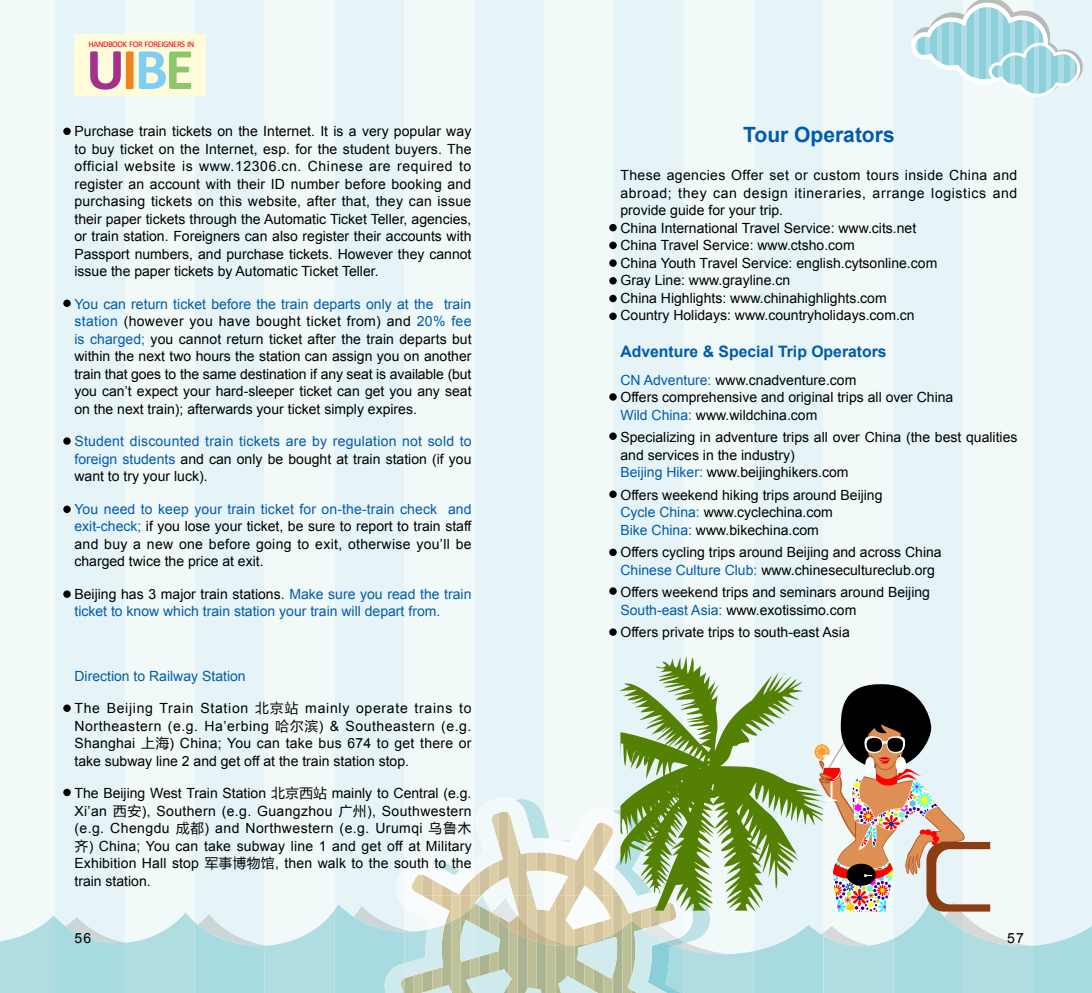
<style>
.page{position:relative;width:1092px;height:993px;background:#fff}
.page>*{position:absolute;margin:0;border:0;box-sizing:border-box;transform-origin:0 0}
.t1{font:700 21px "Arial";color:#005bac}
.t2{font:700 15.75px "Arial";color:#005bac}
.t3{font:14px/17.5px "Arial";color:#000}
.t4{font:14px/17.5px "Arial";color:#005bac;text-align:justify}
.t5{font:8.58px "Calibri";letter-spacing:-.05em;color:#e60012}
.s1{color:#005bac}
.s2{color:#000}
.s3{font-family:"FZLTHJW GB1 0"}
</style>
<div class="page">
<div style="left:55px;top:0;width:1036px;height:913px;background:#e6f4f7"></div>
<div style="left:0;top:0;width:55px;height:915px;background:#f1f9f9"></div>
<div style="left:125px;top:0;width:70px;height:909px;background:#f1f9f9"></div>
<div style="left:264px;top:0;width:70px;height:909px;background:#f1f9f9"></div>
<div style="left:404px;top:0;width:70px;height:682px;background:#f1f9f9"></div>
<div style="left:544px;top:0;width:70px;height:682px;background:#f1f9f9"></div>
<div style="left:683px;top:0;width:70px;height:654px;background:#f1f9f9"></div>
<div style="left:823px;top:0;width:70px;height:682px;background:#f1f9f9"></div>
<div style="left:963px;top:98px;width:69px;height:584px;background:#f1f9f9"></div>
<svg style="left:66px;top:909px;width:268px;height:4px"></svg>
<svg style="left:55px;top:913px;width:1036px;height:79px;background:#bae1e6"></svg>
<svg style="left:0;top:915px;width:55px;height:77px"></svg>
<svg style="left:909px;top:0;width:174px;height:98px"></svg>
<svg style="left:991px;top:48px;width:6px;height:46px"></svg>
<svg style="left:1003px;top:48px;width:6px;height:46px"></svg>
<svg style="left:1015px;top:48px;width:6px;height:46px"></svg>
<div style="left:1027px;top:48px;width:6px;height:46px;background:#8cd0da"></div>
<div style="left:1039px;top:48px;width:6px;height:46px;background:#8cd0da"></div>
<svg style="left:1051px;top:48px;width:6px;height:46px"></svg>
<div style="left:74px;top:34px;width:132px;height:62px;background:#fffcdb"></div>
<svg style="left:90px;top:51px;width:101px;height:39px"></svg>
<svg style="left:620px;top:654px;width:205px;height:28px;fill:#e6f4f7"></svg>
<svg style="left:353px;top:682px;width:679px;height:310px"></svg>
<div style="left:63px;top:127px;width:8px;height:8px;background:#000;border-radius:50%"></div>
<div style="left:63px;top:299px;width:8px;height:8px;background:#000;border-radius:50%"></div>
<div style="left:63px;top:437px;width:8px;height:7px;background:#000;border-radius:50%"></div>
<div style="left:63px;top:505px;width:8px;height:8px;background:#000;border-radius:50%"></div>
<div style="left:63px;top:590px;width:8px;height:7px;background:#000;border-radius:50%"></div>
<div style="left:63px;top:704px;width:8px;height:7px;background:#000;border-radius:50%"></div>
<div style="left:63px;top:788px;width:8px;height:7px;background:#000;border-radius:50%"></div>
<div style="left:609px;top:393px;width:7px;height:7px;background:#000;border-radius:50%"></div>
<div style="left:609px;top:548px;width:7px;height:8px;background:#000;border-radius:50%"></div>
<div style="left:609px;top:628px;width:7px;height:7px;background:#000;border-radius:50%"></div>
<div style="left:609px;top:587px;width:7px;height:7px;background:#000;border-radius:50%"></div>
<div style="left:609px;top:224px;width:7px;height:7px;background:#000;border-radius:50%"></div>
<div style="left:609px;top:241px;width:7px;height:8px;background:#000;border-radius:50%"></div>
<div style="left:609px;top:259px;width:7px;height:8px;background:#000;border-radius:50%"></div>
<div style="left:609px;top:277px;width:7px;height:7px;background:#000;border-radius:50%"></div>
<div style="left:609px;top:295px;width:7px;height:7px;background:#000;border-radius:50%"></div>
<div style="left:609px;top:312px;width:7px;height:8px;background:#000;border-radius:50%"></div>
<div style="left:609px;top:432px;width:7px;height:8px;background:#000;border-radius:50%"></div>
<div style="left:609px;top:490px;width:7px;height:8px;background:#000;border-radius:50%"></div>
<p class="t5" style="left:89px;top:38px;width:107px">HANDBOOK FOR FOREIGNERS IN</p>
<p class="t3" style="left:74px;top:123px;width:398px;text-align:justify">Purchase train tickets on the Internet. It is a very popular way to buy ticket on the Internet, esp. for the student buyers. The official website is www.12306.cn. Chinese are required to register an account with their ID number before booking and purchasing tickets on this website, after that, they can issue their paper tickets through the Automatic Ticket Teller, agencies, or train station. Foreigners can also register their accounts with Passport numbers, and purchase tickets. However they cannot issue the paper tickets by Automatic Ticket Teller.</p>
<p class="t3" style="left:74px;top:295px;width:399px;text-align:justify"><span class="s1">You can return ticket before the train departs only at the train station</span> (however you have bought ticket from) and <span class="s1">20% fee is charged;</span> you cannot return ticket after the train departs but within the next two hours the station can assign you on another train that goes to the same destination if any seat is available (but you can’t expect your hard-sleeper ticket can get you any seat on the next train); afterwards your ticket simply expires.</p>
<p class="t4" style="left:74px;top:432px;width:399px">Student discounted train tickets are by regulation not sold to foreign students <span class="s2">and can only be bought at train station (if you want to try your luck).</span></p>
<p class="t3" style="left:74px;top:500px;width:399px;text-align:justify"><span class="s1">You need to keep your train ticket for on-the-train check and exit-check;</span> if you lose your ticket, be sure to report to train staff and buy a new one before going to exit, otherwise you’ll be charged twice the price at exit.</p>
<p class="t4" style="left:74px;top:585px;width:398px"><span class="s2">Beijing has 3 major train stations.</span> Make sure you read the train ticket to know which train station your train will depart from.</p>
<p class="t4" style="left:74px;top:667px;width:173px">Direction to Railway Station</p>
<p class="t3" style="left:74px;top:699px;width:398px;text-align:justify">The Beijing Train Station <span class="s3">北京站</span> mainly operate trains to Northeastern (e.g. Ha’erbing <span class="s3">哈尔滨</span>) &amp; Southeastern (e.g.<br>Shanghai <span class="s3">上海</span>) China; You can take bus 674 to get there or take subway line 2 and get off at the train station stop.</p>
<p class="t3" style="left:74px;top:784px;width:398px;text-align:justify">The Beijing West Train Station <span class="s3">北京西站</span> mainly to Central (e.g.<br>Xi’an <span class="s3">西安</span>), Southern (e.g. Guangzhou <span class="s3">广州</span>), Southwestern (e.g. Chengdu <span class="s3">成都</span>) and Northwestern (e.g. Urumqi <span class="s3">乌鲁木齐</span>) China; You can take subway line 1 and get off at Military Exhibition Hall stop <span class="s3">军事博物馆</span>, then walk to the south to the train station.</p>
<h1 class="t1" style="left:743px;top:121px;width:153px">Tour Operators</h1>
<p class="t3" style="left:620px;top:167px;width:398px">These agencies Offer set or custom tours inside China and abroad; they can design itineraries, arrange logistics and provide guide for your trip.<br>China International Travel Service: www.cits.net<br>China Travel Service: www.ctsho.com<br>China Youth Travel Service: english.cytsonline.com<br>Gray Line: www.grayline.cn<br>China Highlights: www.chinahighlights.com<br>Country Holidays: www.countryholidays.com.cn</p>
<p class="t2" style="left:620px;top:341px;width:268px">Adventure &amp; Special Trip Operators</p>
<p class="t3" style="left:620px;top:371px;width:334px"><span class="s1">CN Adventure:</span> www.cnadventure.com<br>Offers comprehensive and original trips all over China<br><span class="s1">Wild China:</span> www.wildchina.com</p>
<p class="t3" style="left:620px;top:428px;width:398px">Specializing in adventure trips all over China (the best qualities and services in the industry)<br><span class="s1">Beijing Hiker:</span> www.beijinghikers.com</p>
<p class="t3" style="left:620px;top:486px;width:263px">Offers weekend hiking trips around Beijing<br><span class="s1">Cycle China:</span> www.cyclechina.com<br><span class="s1">Bike China:</span> www.bikechina.com</p>
<p class="t3" style="left:620px;top:543px;width:323px">Offers cycling trips around Beijing and across China<br><span class="s1">Chinese Culture Club:</span> www.chinesecultureclub.org</p>
<p class="t3" style="left:620px;top:583px;width:311px">Offers weekend trips and seminars around Beijing<br><span class="s1">South-east Asia:</span> www.exotissimo.com</p>
<p class="t3" style="left:620px;top:623px;width:231px">Offers private trips to south-east Asia</p>
<p class="t3" style="left:74px;top:929px;width:18px">56</p>
<p class="t3" style="left:1007px;top:929px;width:18px">57</p>
</div>
